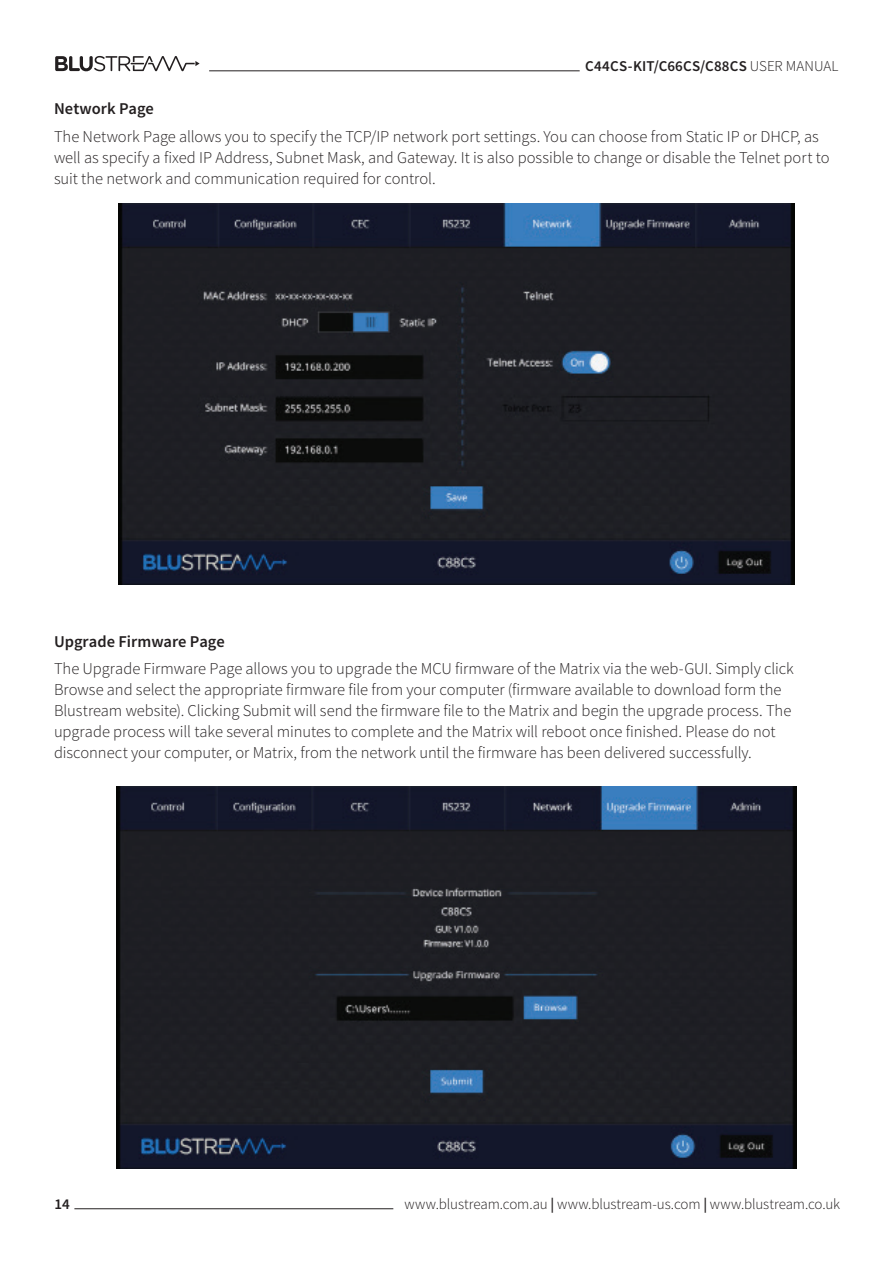
<style>
.page{position:relative;width:893px;height:1263px;background:#fff}
.page>*{position:absolute;margin:0;border:0;box-sizing:border-box;transform-origin:0 0}
.t1{font:300 16.5px/21px "Source Sans Pro";letter-spacing:-.005em;color:#231f20}
.t2{font:600 16.5px "Source Sans Pro";color:#231f20}
.t3{font:300 15px "Source Sans Pro";letter-spacing:-.01em;color:#231f20}
.t4{font:600 15px "Source Sans Pro";letter-spacing:.015em;color:#231f20}
.s1{font-weight:300}
.s2{font-weight:600}
</style>
<div class="page">
<svg style="left:55px;top:56px;width:145px;height:16px"></svg>
<hr style="left:209px;top:71px;width:371px;height:1px;background:#231f20">
<hr style="left:74px;top:1208px;width:319px;height:1px;background:#231f20">
<img style="left:117px;top:787px;width:679px;height:382px">
<img style="left:118px;top:204px;width:676px;height:380px">
<p class="t4" style="left:585px;top:56px;width:255px">C44CS-KIT/C66CS/C88CS <span class="s1">USER MANUAL</span></p>
<p class="t2" style="left:54px;top:98px;width:101px">Network Page</p>
<p class="t1" style="left:54px;top:126px;width:777px">The Network Page allows you to specify the TCP/IP network port settings. You can choose from Static IP or DHCP, as well as specify a fixed IP Address, Subnet Mask, and Gateway. It is also possible to change or disable the Telnet port to suit the network and communication required for control.</p>
<p class="t2" style="left:54px;top:630px;width:172px">Upgrade Firmware Page</p>
<p class="t1" style="left:54px;top:658px;width:741px">The Upgrade Firmware Page allows you to upgrade the MCU firmware of the Matrix via the web-GUI. Simply click Browse and select the appropriate firmware file from your computer (firmware available to download form the Blustream website). Clicking Submit will send the firmware file to the Matrix and begin the upgrade process. The upgrade process will take several minutes to complete and the Matrix will reboot once finished. Please do not disconnect your computer, or Matrix, from the network until the firmware has been delivered successfully.</p>
<p class="t4" style="left:55px;top:1194px;width:17px">14</p>
<p class="t3" style="left:405px;top:1195px;width:437px">www.blustream.com.au <span class="s2">|</span> www.blustream-us.com <span class="s2">|</span> www.blustream.co.uk</p>
</div>
